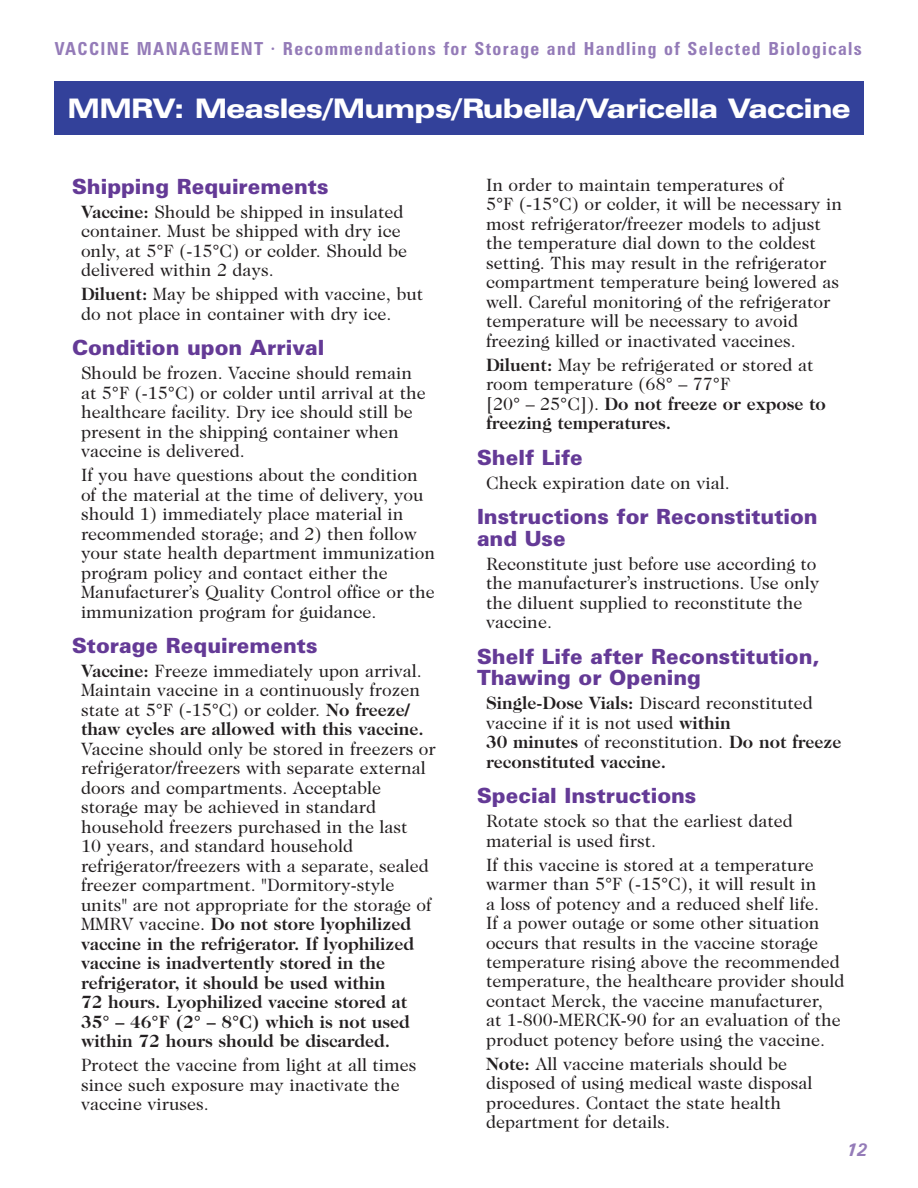
<style>
.page{position:relative;width:918px;height:1188px;background:#fff}
.page>*{position:absolute;margin:0;border:0;box-sizing:border-box;transform-origin:0 0}
.t1{font:900 expanded 27px "Zurich BT";letter-spacing:-.02em;color:#fff}
.Heading2{font:900 21px/21.8px "Zurich BT";color:#643a96}
.t2{font:18px/19.5px "Caslon Two Twenty Four";color:#231f20}
.t3{font:700 18px/19.5px "Caslon Two Twenty Four";color:#231f20}
.t4{font:700 condensed 18px "Zurich BT";letter-spacing:.075em;color:#947bb8}
.t5{font:italic 700 18px "Zurich BT";color:#947bb8}
.s1{font-weight:700}
.s2{font-weight:400}
</style>
<div class="page">
<div style="left:54px;top:81px;width:810px;height:54px;background:#33419a"></div>
<p class="t4" style="left:55px;top:38px;width:809px">VACCINE MANAGEMENT · Recommendations for Storage and Handling of Selected Biologicals</p>
<h1 class="t1" style="left:67px;top:93px;width:785px">MMRV: Measles/Mumps/Rubella/Varicella Vaccine</h1>
<p class="Heading2" style="left:72px;top:175px;width:258px">Shipping Requirements</p>
<p class="t2" style="left:81px;top:202px;width:328px"><span class="s1">Vaccine:</span> Should be shipped in insulated container. Must be shipped with dry ice only, at 5°F (-15°C) or colder. Should be delivered within 2 days.</p>
<p class="t2" style="left:81px;top:284px;width:344px"><span class="s1">Diluent:</span> May be shipped with vaccine, but do not place in container with dry ice.</p>
<p class="Heading2" style="left:72px;top:337px;width:254px">Condition upon Arrival</p>
<p class="t2" style="left:81px;top:363px;width:346px">Should be frozen. Vaccine should remain at 5°F (-15°C) or colder until arrival at the healthcare facility. Dry ice should still be present in the shipping container when vaccine is delivered.</p>
<p class="t2" style="left:81px;top:465px;width:356px">If you have questions about the condition of the material at the time of delivery, you should 1) immediately place material in recommended storage; and 2) then follow your state health department immunization program policy and contact either the Manufacturer’s Quality Control office or the immunization program for guidance.</p>
<p class="Heading2" style="left:72px;top:634px;width:247px">Storage Requirements</p>
<p class="t2" style="left:81px;top:661px;width:356px"><span class="s1">Vaccine:</span> Freeze immediately upon arrival.<br>Maintain vaccine in a continuously frozen state at 5°F (-15°C) or colder. <span class="s1">No freeze/ thaw cycles are allowed with this vaccine.<br></span>Vaccine should only be stored in freezers or refrigerator/freezers with separate external doors and compartments. Acceptable storage may be achieved in standard household freezers purchased in the last<br>10 years, and standard household refrigerator/freezers with a separate, sealed freezer compartment. "Dormitory-style units" are not appropriate for the storage of MMRV vaccine. <span class="s1">Do not store lyophilized vaccine in the refrigerator. If lyophilized vaccine is inadvertently stored in the refrigerator, it should be used within<br>72 hours. Lyophilized vaccine stored at 35° – 46°F (2° – 8°C) which is not used within 72 hours should be discarded.</span></p>
<p class="t2" style="left:81px;top:1055px;width:337px">Protect the vaccine from light at all times since such exposure may inactivate the vaccine viruses.</p>
<p class="t2" style="left:486px;top:175px;width:358px">In order to maintain temperatures of<br>5°F (-15°C) or colder, it will be necessary in most refrigerator/freezer models to adjust the temperature dial down to the coldest setting. This may result in the refrigerator compartment temperature being lowered as well. Careful monitoring of the refrigerator temperature will be necessary to avoid freezing killed or inactivated vaccines.</p>
<p class="t2" style="left:486px;top:355px;width:341px"><span class="s1">Diluent:</span> May be refrigerated or stored at room temperature (68° – 77°F<br>[20° – 25°C]). <span class="s1">Do not freeze or expose to freezing temperatures.</span></p>
<p class="Heading2" style="left:477px;top:446px;width:107px">Shelf Life</p>
<p class="t2" style="left:486px;top:473px;width:245px">Check expiration date on vial.</p>
<p class="Heading2" style="left:477px;top:506px;width:342px">Instructions for Reconstitution and Use</p>
<p class="t2" style="left:486px;top:554px;width:335px">Reconstitute just before use according to the manufacturer’s instructions. Use only the diluent supplied to reconstitute the vaccine.</p>
<p class="Heading2" style="left:477px;top:645px;width:344px">Shelf Life after Reconstitution,<br>Thawing or Opening</p>
<p class="t3" style="left:486px;top:693px;width:357px">Single-Dose Vials: <span class="s2">Discard reconstituted vaccine if it is not used</span> within<br>30 minutes <span class="s2">of reconstitution.</span> Do not freeze reconstituted vaccine.</p>
<p class="Heading2" style="left:477px;top:785px;width:221px">Special Instructions</p>
<p class="t2" style="left:486px;top:811px;width:308px">Rotate stock so that the earliest dated material is used first.</p>
<p class="t2" style="left:486px;top:854px;width:360px">If this vaccine is stored at a temperature warmer than 5°F (-15°C), it will result in<br>a loss of potency and a reduced shelf life.<br>If a power outage or some other situation occurs that results in the vaccine storage temperature rising above the recommended temperature, the healthcare provider should contact Merck, the vaccine manufacturer,<br>at 1-800-MERCK-90 for an evaluation of the product potency before using the vaccine.</p>
<p class="t2" style="left:486px;top:1054px;width:328px"><span class="s1">Note:</span> All vaccine materials should be disposed of using medical waste disposal procedures. Contact the state health department for details.</p>
<p class="t5" style="left:847px;top:1138px;width:21px">12</p>
</div>
